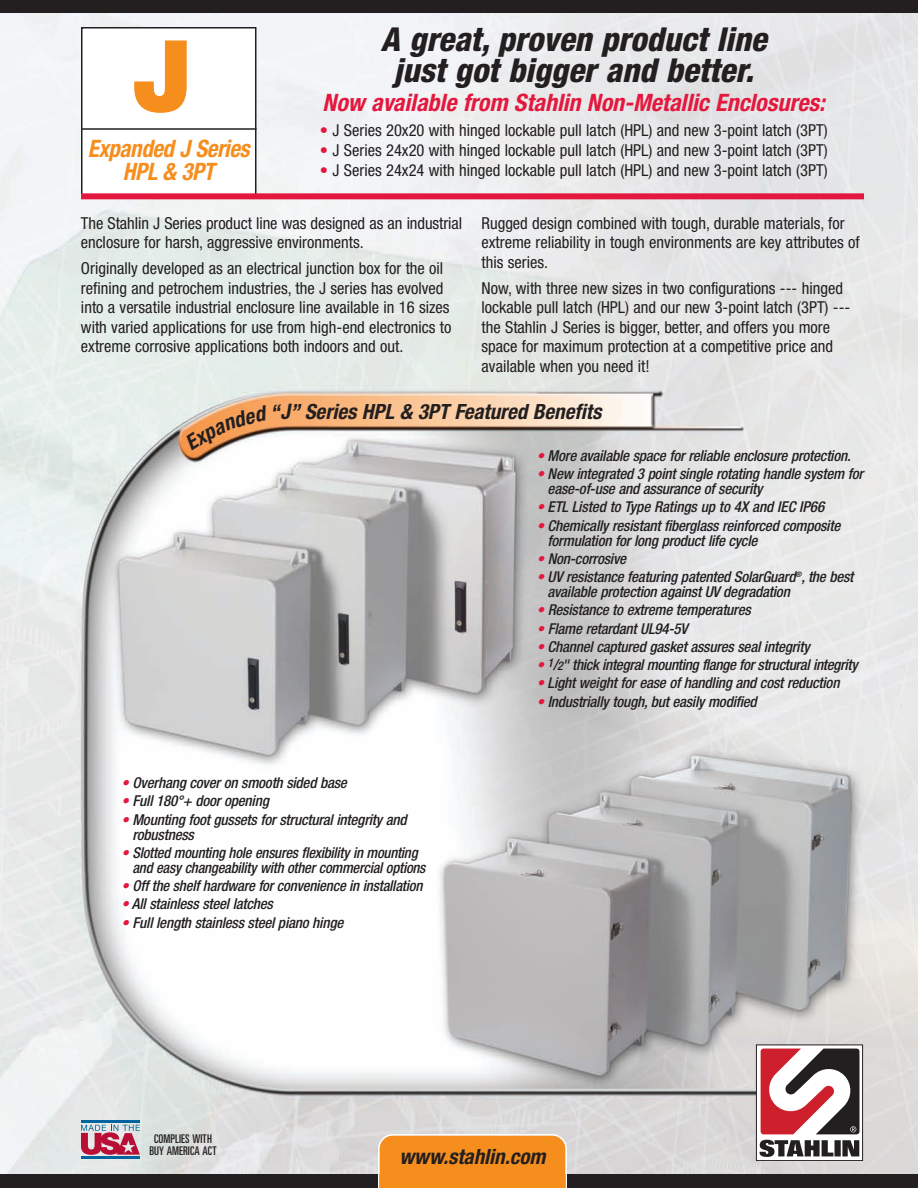
<style>
.page{position:relative;width:918px;height:1188px;background:#fff}
.page>*{position:absolute;margin:0;border:0;box-sizing:border-box;transform-origin:0 0}
.t1{font:900 99px "Helvetica Neue LT Std";color:#f68e1e}
.t2{font:italic 800 condensed 33px/31.5px "Helvetica Neue LT Std";color:#231f20;text-align:center}
.t3{font:italic 700 condensed 24px "Helvetica Neue LT Std";color:#e4183e}
.t4{font:italic 700 condensed 24px/22.5px "Helvetica Neue LT Std";letter-spacing:-.015em;color:#f68e1e;text-align:center;scale:.95 1}
.t5{font:italic 700 condensed 21px "Helvetica Neue LT Std";color:#231f20}
.t6{font:condensed 16.5px/19.5px "Helvetica Neue LT Std";color:#231f20}
.t7{font:italic 500 condensed 15px/15px "Helvetica Neue LT Std";letter-spacing:-.015em;color:#231f20}
.t8{font:ultra-condensed 12px/12px "Univers LT Std";letter-spacing:.01em;color:#231f20;text-align:center}
.s1{color:#e4183e}
.s2{font-size:12px}
</style>
<div class="page">
<img style="left:0;top:14px;width:918px;height:1160px">
<div style="left:82px;top:28px;width:174px;height:167px;background:#fff"></div>
<div style="left:81px;top:27px;width:175px;height:169px;border:2px solid #231f20"></div>
<hr style="left:81px;top:128px;width:175px;height:2px;background:#231f20">
<div style="left:0;top:0;width:918px;height:14px;background:#231f20"></div>
<div style="left:0;top:1174px;width:918px;height:14px;background:#231f20"></div>
<div style="left:81px;top:193px;width:783px;height:6px;background:#e4183e"></div>
<svg style="left:758px;top:1046px;width:103px;height:113px"></svg>
<div style="left:756px;top:1044px;width:107px;height:117px;border:1px solid #231f20"></div>
<svg style="left:759px;top:1140px;width:100px;height:17px"></svg>
<svg style="left:761px;top:1049px;width:98px;height:85px"></svg>
<div style="left:378px;top:1134px;width:189px;height:54px;background:#f68e1e"></div>
<svg style="left:81px;top:1125px;width:59px;height:30px;background:#c2758b"></svg>
<hr style="left:81px;top:1120px;width:59px;height:3px;background:#00649e">
<hr style="left:81px;top:1157px;width:59px;height:2px;background:#00649e">
<svg style="left:184px;top:404px;width:108px;height:46px"></svg>
<h2 class="t2" style="left:381px;top:26px;width:387px">A great, proven product line just got bigger and better.</h2>
<h3 class="t3" style="left:323px;top:94px;width:504px">Now available from Stahlin Non-Metallic Enclosures:</h3>
<p class="t6" style="left:320px;top:122px;width:509px"><span class="s1">•</span> J Series 20x20 with hinged lockable pull latch (HPL) and new 3-point latch (3PT)</p>
<p class="t6" style="left:320px;top:142px;width:509px"><span class="s1">•</span> J Series 24x20 with hinged lockable pull latch (HPL) and new 3-point latch (3PT)</p>
<p class="t6" style="left:320px;top:162px;width:509px"><span class="s1">•</span> J Series 24x24 with hinged lockable pull latch (HPL) and new 3-point latch (3PT)</p>
<p class="t6" style="left:81px;top:214px;width:383px">The Stahlin J Series product line was designed as an industrial enclosure for harsh, aggressive environments.</p>
<p class="t6" style="left:81px;top:260px;width:372px">Originally developed as an electrical junction box for the oil refining and petrochem industries, the J series has evolved into a versatile industrial enclosure line available in 16 sizes with varied applications for use from high-end electronics to extreme corrosive applications both indoors and out.</p>
<h1 class="t1" style="left:132px;top:40px;width:62px">J</h1>
<h3 class="t4" style="left:88px;top:140px;width:172px">Expanded J Series<br>HPL &amp; 3PT</h3>
<p class="t6" style="left:482px;top:214px;width:380px">Rugged design combined with tough, durable materials, for extreme reliability in tough environments are key attributes of this series.</p>
<p class="t6" style="left:482px;top:279px;width:370px">Now, with three new sizes in two configurations --- hinged lockable pull latch (HPL) and our new 3-point latch (3PT) --- the Stahlin J Series is bigger, better, and offers you more space for maximum protection at a competitive price and available when you need it!</p>
<h3 class="t5" style="left:290px;top:404px;width:313px">” Series HPL &amp; 3PT Featured Benefits</h3>
<p class="t7" style="left:122px;top:777px;width:227px"><span class="s1">•</span> Overhang cover on smooth sided base</p>
<p class="t7" style="left:122px;top:795px;width:149px"><span class="s1">•</span> Full 180°+ door opening</p>
<p class="t7" style="left:132px;top:813px;width:276px;text-indent:-11px"><span class="s1">•</span> Mounting foot gussets for structural integrity and robustness</p>
<p class="t7" style="left:132px;top:846px;width:295px;text-indent:-11px"><span class="s1">•</span> Slotted mounting hole ensures flexibility in mounting and easy changeability with other commercial options</p>
<p class="t7" style="left:122px;top:880px;width:303px"><span class="s1">•</span> Off the shelf hardware for convenience in installation</p>
<p class="t7" style="left:122px;top:898px;width:153px"><span class="s1">•</span> All stainless steel latches</p>
<p class="t7" style="left:122px;top:916px;width:223px"><span class="s1">•</span> Full length stainless steel piano hinge</p>
<p class="t7" style="left:537px;top:449px;width:315px"><span class="s1">•</span> More available space for reliable enclosure protection.</p>
<p class="t7" style="left:548px;top:468px;width:317px;text-indent:-11px"><span class="s1">•</span> New integrated 3 point single rotating handle system for ease-of-use and assurance of security</p>
<p class="t7" style="left:537px;top:501px;width:289px"><span class="s1">•</span> ETL Listed to Type Ratings up to 4X and IEC IP66</p>
<p class="t7" style="left:548px;top:519px;width:294px;text-indent:-11px"><span class="s1">•</span> Chemically resistant fiberglass reinforced composite formulation for long product life cycle</p>
<p class="t7" style="left:537px;top:552px;width:91px"><span class="s1">•</span> Non-corrosive</p>
<p class="t7" style="left:548px;top:571px;width:307px;text-indent:-11px"><span class="s1">•</span> UV resistance featuring patented SolarGuard<sup>®</sup>, the best available protection against UV degradation</p>
<p class="t7" style="left:537px;top:604px;width:216px"><span class="s1">•</span> Resistance to extreme temperatures</p>
<p class="t7" style="left:537px;top:622px;width:153px"><span class="s1">•</span> Flame retardant UL94-5V</p>
<p class="t7" style="left:537px;top:640px;width:275px"><span class="s1">•</span> Channel captured gasket assures seal integrity</p>
<p class="t7" style="left:537px;top:659px;width:323px"><span class="s1">•</span> <sup>1</sup>/<span class="s2">2</span>" thick integral mounting flange for structural integrity</p>
<p class="t7" style="left:537px;top:677px;width:304px"><span class="s1">•</span> Light weight for ease of handling and cost reduction</p>
<p class="t7" style="left:537px;top:695px;width:222px"><span class="s1">•</span> Industrially tough, but easily modified</p>
<p class="t8" style="left:149px;top:1134px;width:69px">COMPLIES WITH<br>BUY AMERICA ACT</p>
<h3 class="t5" style="left:399px;top:1149px;width:148px">www.stahlin.com</h3>
</div>
